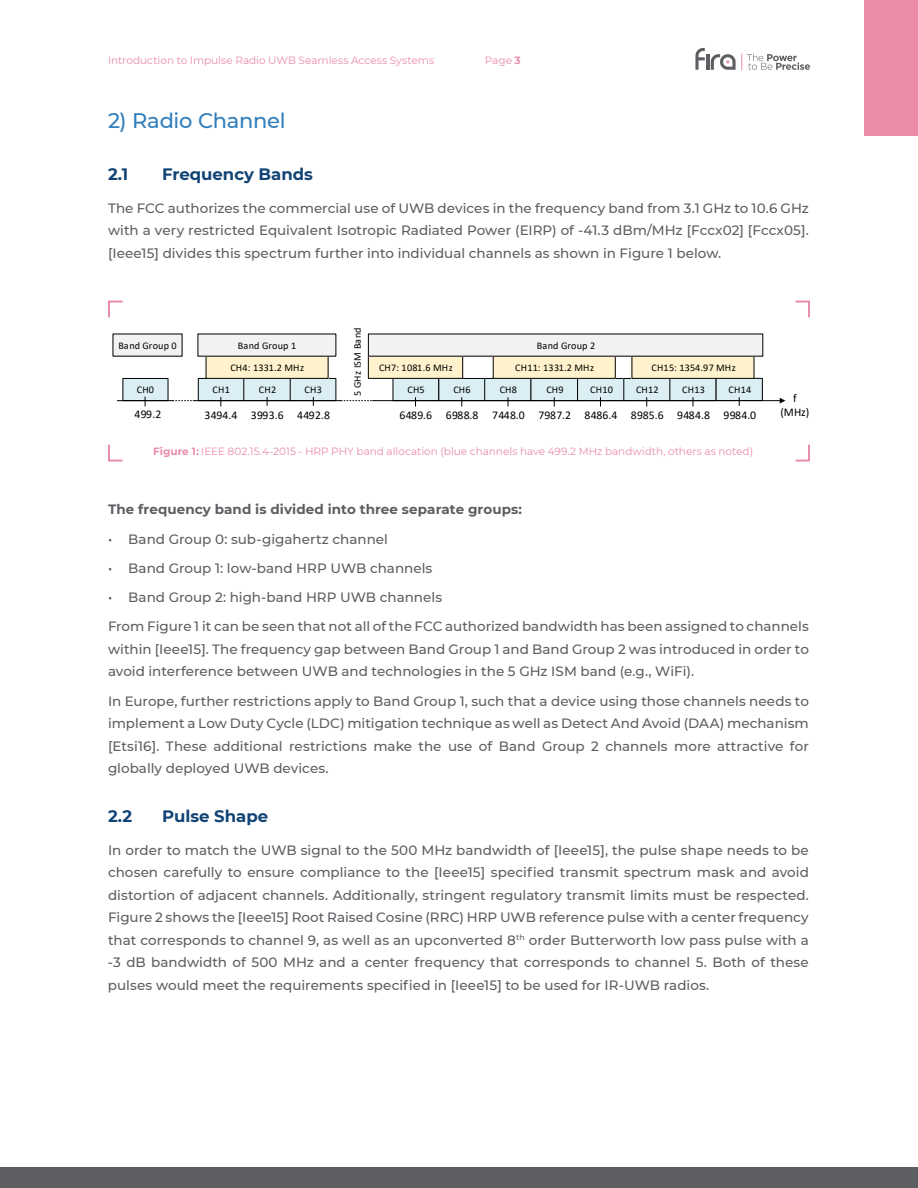
<style>
.page{position:relative;width:918px;height:1188px;background:#fff}
.page>*{position:absolute;margin:0;border:0;box-sizing:border-box;transform-origin:0 0}
.t1{font:500 21px "Montserrat";letter-spacing:-.015em;color:#307ebc}
.t2{font:700 16.5px "Montserrat";color:#114475}
.t3{font:500 13.5px/22.5px "Montserrat";color:#5c5e62;text-align:justify}
.t4{font:700 13.5px "Montserrat";letter-spacing:.005em;color:#5c5e62}
.t5{font:11.7px "Calibri";letter-spacing:.025em;color:#000}
.t6{font:10.5px "Montserrat";color:#ea8ca8}
.t7{font:10.2px "Calibri";letter-spacing:.015em;color:#000}
.s1{font-weight:700}
</style>
<div class="page">
<div style="left:393px;top:378px;width:46px;height:23px;background:#dbeef3"></div>
<div style="left:439px;top:378px;width:46px;height:23px;background:#dbeef3"></div>
<div style="left:438px;top:378px;width:47px;height:23px;border:1px solid #000"></div>
<div style="left:485px;top:378px;width:46px;height:23px;background:#dbeef3"></div>
<div style="left:484px;top:378px;width:48px;height:23px;border:1px solid #000"></div>
<div style="left:531px;top:378px;width:47px;height:23px;background:#dbeef3"></div>
<div style="left:578px;top:378px;width:47px;height:23px;background:#dbeef3"></div>
<div style="left:577px;top:378px;width:48px;height:23px;border:1px solid #000"></div>
<div style="left:624px;top:378px;width:46px;height:23px;background:#dbeef3"></div>
<div style="left:670px;top:378px;width:46px;height:23px;background:#dbeef3"></div>
<div style="left:716px;top:378px;width:46px;height:23px;background:#dbeef3"></div>
<div style="left:716px;top:378px;width:47px;height:23px;border:1px solid #000"></div>
<div style="left:198px;top:378px;width:46px;height:23px;background:#dbeef3"></div>
<div style="left:198px;top:378px;width:46px;height:23px;border:1px solid #000"></div>
<div style="left:244px;top:378px;width:47px;height:23px;background:#dbeef3"></div>
<div style="left:290px;top:378px;width:46px;height:23px;background:#dbeef3"></div>
<div style="left:123px;top:378px;width:45px;height:23px;background:#dbeef3"></div>
<div style="left:122px;top:378px;width:47px;height:23px;border:1px solid #000"></div>
<hr style="left:373px;top:400px;width:407px;height:1px;background:#000">
<svg style="left:780px;top:398px;width:5px;height:6px"></svg>
<hr style="left:117px;top:400px;width:56px;height:1px;background:#000">
<svg style="left:341px;top:400px;width:32px;height:1px"></svg>
<hr style="left:193px;top:400px;width:148px;height:1px;background:#000">
<svg style="left:173px;top:400px;width:20px;height:1px"></svg>
<div style="left:206px;top:356px;width:122px;height:22px;background:#fff2cc"></div>
<div style="left:206px;top:356px;width:123px;height:23px;border:1px solid #000"></div>
<div style="left:368px;top:356px;width:95px;height:22px;background:#fff2cc"></div>
<div style="left:368px;top:356px;width:95px;height:23px;border:1px solid #000"></div>
<div style="left:493px;top:356px;width:122px;height:22px;background:#fff2cc"></div>
<div style="left:493px;top:356px;width:123px;height:23px;border:1px solid #000"></div>
<div style="left:632px;top:356px;width:122px;height:22px;background:#fff2cc"></div>
<div style="left:631px;top:356px;width:124px;height:23px;border:1px solid #000"></div>
<div style="left:113px;top:334px;width:69px;height:22px;background:#f2f2f2"></div>
<div style="left:198px;top:334px;width:138px;height:22px;background:#f2f2f2"></div>
<div style="left:368px;top:334px;width:395px;height:22px;background:#f2f2f2"></div>
<svg style="left:108px;top:300px;width:15px;height:18px"></svg>
<svg style="left:795px;top:300px;width:15px;height:18px"></svg>
<svg style="left:108px;top:444px;width:15px;height:18px"></svg>
<svg style="left:795px;top:444px;width:15px;height:18px"></svg>
<svg style="left:695px;top:48px;width:10px;height:22px"></svg>
<hr style="left:706px;top:54px;width:3px;height:16px;background:#5c5e62">
<svg style="left:711px;top:54px;width:25px;height:16px"></svg>
<svg style="left:742px;top:54px;width:68px;height:16px"></svg>
<div style="left:0;top:1167px;width:918px;height:21px;background:#5c5e62"></div>
<div style="left:864px;top:0;width:54px;height:135px;background:#ea8ca8"></div>
<p class="t6" style="left:108px;top:53px;width:328px">Introduction to Impulse Radio UWB Seamless Access Systems</p>
<p class="t6" style="left:485px;top:53px;width:38px">Page <span class="s1">3</span></p>
<h1 class="t1" style="left:108px;top:106px;width:179px">2) Radio Channel</h1>
<p class="t2" style="left:108px;top:162px;width:22px">2.1</p>
<p class="t2" style="left:162px;top:162px;width:153px">Frequency Bands</p>
<p class="t3" style="left:108px;top:196px;width:702px">The FCC authorizes the commercial use of UWB devices in the frequency band from 3.1 GHz to 10.6 GHz with a very restricted Equivalent Isotropic Radiated Power (EIRP) of -41.3 dBm/MHz [Fccx02] [Fccx05]. [Ieee15] divides this spectrum further into individual channels as shown in Figure 1 below.</p>
<p class="t7" style="left:350px;top:396px;width:69px;rotate:-90deg">5 GHz ISM Band</p>
<p class="t7" style="left:118px;top:338px;width:60px">Band Group 0</p>
<p class="t7" style="left:238px;top:338px;width:60px">Band Group 1</p>
<p class="t7" style="left:537px;top:338px;width:60px">Band Group 2</p>
<p class="t7" style="left:231px;top:360px;width:75px">CH4: 1331.2 MHz</p>
<p class="t7" style="left:379px;top:360px;width:75px">CH7: 1081.6 MHz</p>
<p class="t7" style="left:515px;top:360px;width:80px">CH11: 1331.2 MHz</p>
<p class="t7" style="left:652px;top:360px;width:86px">CH15: 1354.97 MHz</p>
<p class="t7" style="left:137px;top:383px;width:19px">CH0</p>
<p class="t7" style="left:213px;top:383px;width:19px">CH1</p>
<p class="t7" style="left:259px;top:383px;width:19px">CH2</p>
<p class="t7" style="left:305px;top:383px;width:19px">CH3</p>
<p class="t7" style="left:408px;top:383px;width:19px">CH5</p>
<p class="t7" style="left:453px;top:383px;width:19px">CH6</p>
<p class="t7" style="left:500px;top:383px;width:19px">CH8</p>
<p class="t7" style="left:546px;top:383px;width:19px">CH9</p>
<p class="t7" style="left:590px;top:383px;width:24px">CH10</p>
<p class="t7" style="left:636px;top:383px;width:24px">CH12</p>
<p class="t7" style="left:682px;top:383px;width:24px">CH13</p>
<p class="t7" style="left:729px;top:383px;width:24px">CH14</p>
<p class="t5" style="left:793px;top:390px;width:5px">f</p>
<p class="t5" style="left:205px;top:407px;width:127px">3494.4 3993.6 4492.8</p>
<p class="t5" style="left:780px;top:404px;width:31px">(MHz)</p>
<p class="t5" style="left:135px;top:406px;width:28px">499.2</p>
<p class="t5" style="left:400px;top:407px;width:358px">6489.6 6988.8 7448.0 7987.2 8486.4 8985.6 9484.8 9984.0</p>
<p class="t6" style="left:153px;top:444px;width:601px"><span class="s1">Figure 1:</span> IEEE 802.15.4-2015 - HRP PHY band allocation (blue channels have 499.2 MHz bandwidth, others as noted)</p>
<p class="t4" style="left:108px;top:500px;width:416px">The frequency band is divided into three separate groups:</p>
<p class="t3" style="left:108px;top:527px;width:281px">• Band Group 0: sub-gigahertz channel</p>
<p class="t3" style="left:108px;top:556px;width:326px">• Band Group 1: low-band HRP UWB channels</p>
<p class="t3" style="left:108px;top:582px;width:702px;line-height:29.2px">• Band Group 2: high-band HRP UWB channels<br>From Figure 1 it can be seen that not all of the FCC authorized bandwidth has been assigned to channels</p>
<p class="t3" style="left:108px;top:637px;width:702px">within [Ieee15]. The frequency gap between Band Group 1 and Band Group 2 was introduced in order to avoid interference between UWB and technologies in the 5 GHz ISM band (e.g., WiFi).</p>
<p class="t3" style="left:108px;top:689px;width:702px">In Europe, further restrictions apply to Band Group 1, such that a device using those channels needs to implement a Low Duty Cycle (LDC) mitigation technique as well as Detect And Avoid (DAA) mechanism [Etsi16]. These additional restrictions make the use of Band Group 2 channels more attractive for globally deployed UWB devices.</p>
<p class="t2" style="left:108px;top:804px;width:26px">2.2</p>
<p class="t2" style="left:162px;top:804px;width:108px">Pulse Shape</p>
<p class="t3" style="left:108px;top:838px;width:702px">In order to match the UWB signal to the 500 MHz bandwidth of [Ieee15], the pulse shape needs to be chosen carefully to ensure compliance to the [Ieee15] specified transmit spectrum mask and avoid distortion of adjacent channels. Additionally, stringent regulatory transmit limits must be respected.<br>Figure 2 shows the [Ieee15] Root Raised Cosine (RRC) HRP UWB reference pulse with a center frequency that corresponds to channel 9, as well as an upconverted 8<sup>th</sup> order Butterworth low pass pulse with a -3 dB bandwidth of 500 MHz and a center frequency that corresponds to channel 5. Both of these pulses would meet the requirements specified in [Ieee15] to be used for IR-UWB radios.</p>
</div>
